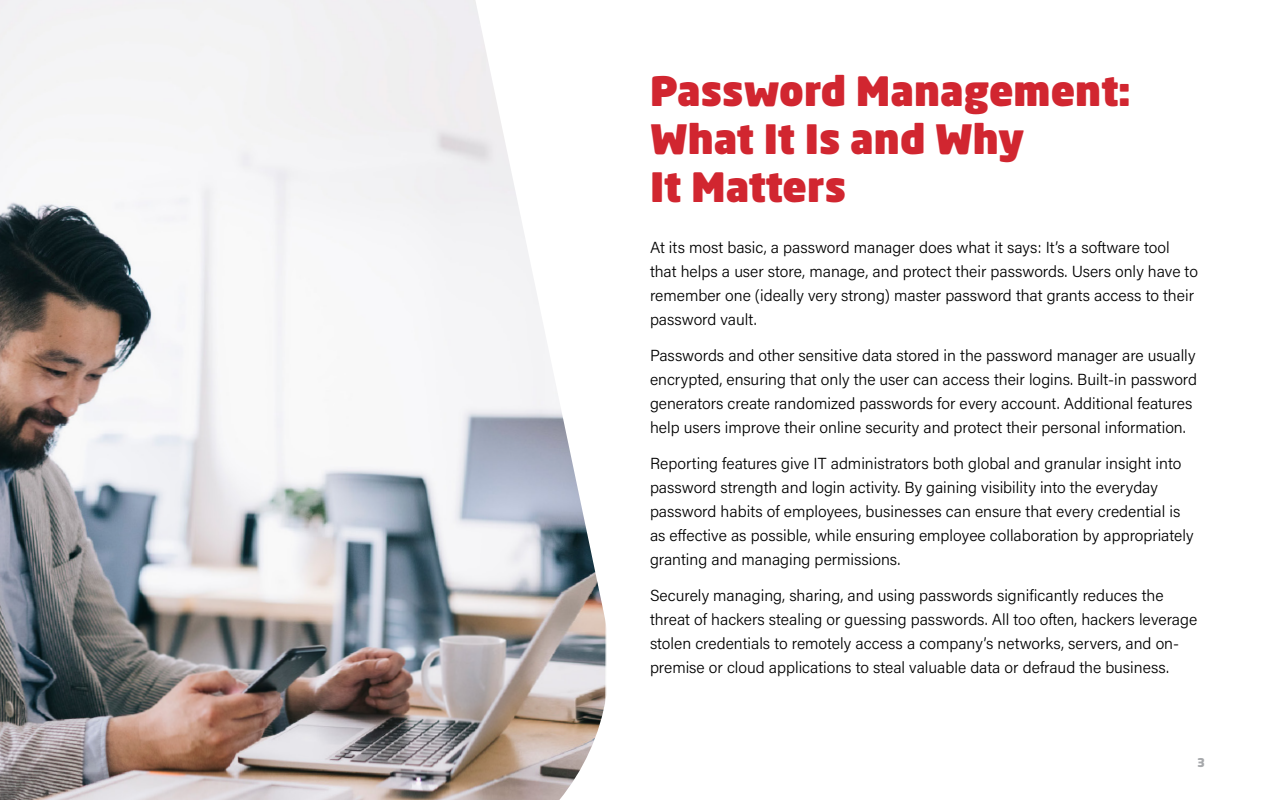
<style>
.page{position:relative;width:1280px;height:800px;background:#fff}
.page>*{position:absolute;margin:0;border:0;box-sizing:border-box;transform-origin:0 0}
.t1{font:900 40px/48px "Neo Sans W1 G";color:#d12630}
.Text{font:300 16px/24px "Acumin Pro";color:#000}
.t2{font:900 12px "Neo Sans W1 G";color:#a7a9ac}
</style>
<div class="page">
<img style="left:0;top:0;width:607px;height:800px">
<h2 class="t1" style="left:650px;top:67px;width:482px">Password Management:<br>What It Is and Why<br>It Matters</h2>
<p class="Text" style="left:650px;top:235px;width:549px">At its most basic, a password manager does what it says: It’s a software tool that helps a user store, manage, and protect their passwords. Users only have to remember one (ideally very strong) master password that grants access to their password vault.</p>
<p class="Text" style="left:650px;top:343px;width:549px">Passwords and other sensitive data stored in the password manager are usually encrypted, ensuring that only the user can access their logins. Built-in password generators create randomized passwords for every account. Additional features help users improve their online security and protect their personal information.</p>
<p class="Text" style="left:650px;top:451px;width:545px">Reporting features give IT administrators both global and granular insight into password strength and login activity. By gaining visibility into the everyday password habits of employees, businesses can ensure that every credential is as effective as possible, while ensuring employee collaboration by appropriately granting and managing permissions.</p>
<p class="Text" style="left:650px;top:583px;width:549px">Securely managing, sharing, and using passwords significantly reduces the threat of hackers stealing or guessing passwords. All too often, hackers leverage stolen credentials to remotely access a company’s networks, servers, and on&shy;premise or cloud applications to steal valuable data or defraud the business.</p>
<p class="t2" style="left:1197px;top:755px;width:9px">3</p>
</div>
